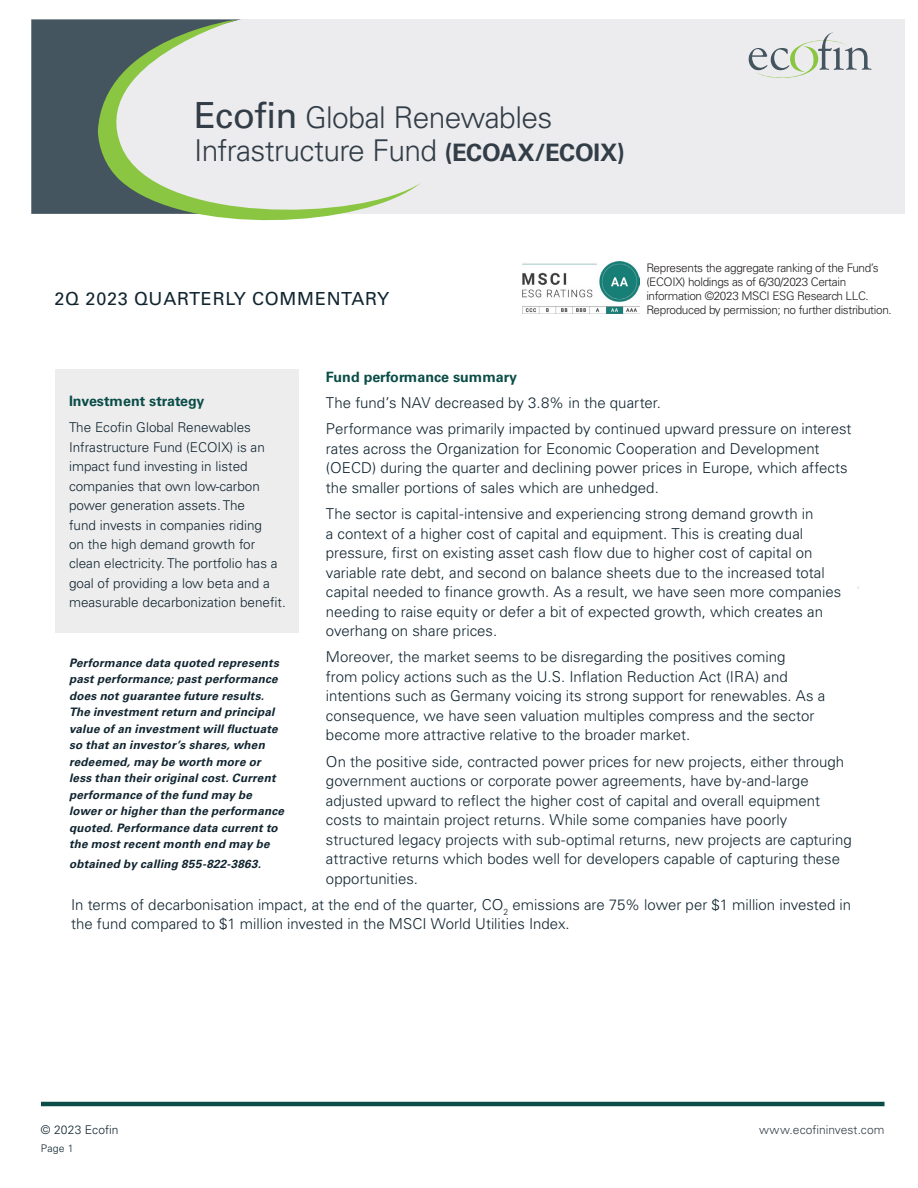
<style>
.page{position:relative;width:918px;height:1188px;background:#fff}
.page>*{position:absolute;margin:0;border:0;box-sizing:border-box;transform-origin:0 0}
.t1{font:300 30px/33px "Univers LT Std";letter-spacing:-.025em;color:#323d47}
.t2{font:18px "Univers LT Std";letter-spacing:.04em;color:#112530}
.t3{font:300 15px/19.5px "Univers LT Std";color:#112530}
.t4{font:700 14.25px "Univers LT Std";color:#0a4d47}
.t5{font:300 13.5px/19.5px "Univers LT Std";color:#112530}
.t6{font:300 12px "Univers LT Std";letter-spacing:.005em;color:#323d47}
.t7{font:300 12px "Univers LT Std";letter-spacing:.005em;color:#112530}
.t8{font:300 11.85px/14.1px "Univers LT Std";letter-spacing:-.03em;color:#231f20}
.t9{font:italic 700 11.7px/16.5px "Univers LT Std";letter-spacing:.02em;color:#112530}
.t10{font:300 10.5px "Univers LT Std";color:#112530}
.s1{font-weight:400;font-size:36px}
.s2{font-weight:700;font-size:24px}
</style>
<div class="page">
<hr style="left:41px;top:1102px;width:844px;height:4px;background:#0a4d47">
<div style="left:31px;top:19px;width:874px;height:195px;background:#ececee"></div>
<svg style="left:749px;top:33px;width:123px;height:45px"></svg>
<div style="left:31px;top:19px;width:55px;height:195px;background:#45555f"></div>
<svg style="left:86px;top:19px;width:335px;height:202px"></svg>
<div style="left:56px;top:369px;width:243px;height:264px;background:#ededee"></div>
<img style="left:522px;top:261px;width:118px;height:52px">
<h1 class="t1" style="left:194px;top:101px;width:432px"><span class="s1">Ecofin</span> Global Renewables<br>Infrastructure Fund <span class="s2">(ECOAX/ECOIX)</span></h1>
<p class="t2" style="left:54px;top:288px;width:336px">2Q 2023 QUARTERLY COMMENTARY</p>
<p class="t8" style="left:646px;top:261px;width:247px">Represents the aggregate ranking of the Fund’s (ECOIX) holdings as of 6/30/2023 Certain information ©2023 MSCI ESG Research LLC.<br>Reproduced by permission; no further distribution.</p>
<p class="t4" style="left:326px;top:369px;width:193px">Fund performance summary</p>
<p class="t3" style="left:326px;top:390px;width:527px;line-height:26.2px">The fund’s NAV decreased by 3.8% in the quarter.<br>Performance was primarily impacted by continued upward pressure on interest</p>
<p class="t3" style="left:326px;top:439px;width:523px">rates across the Organization for Economic Cooperation and Development (OECD) during the quarter and declining power prices in Europe, which affects the smaller portions of sales which are unhedged.</p>
<p class="t3" style="left:326px;top:504px;width:517px">The sector is capital-intensive and experiencing strong demand growth in<br>a context of a higher cost of capital and equipment. This is creating dual pressure, first on existing asset cash flow due to higher cost of capital on variable rate debt, and second on balance sheets due to the increased total capital needed to finance growth. As a result, we have seen more companies needing to raise equity or defer a bit of expected growth, which creates an overhang on share prices.</p>
<p class="t3" style="left:326px;top:647px;width:501px">Moreover, the market seems to be disregarding the positives coming<br>from policy actions such as the U.S. Inflation Reduction Act (IRA) and intentions such as Germany voicing its strong support for renewables. As a consequence, we have seen valuation multiples compress and the sector become more attractive relative to the broader market.</p>
<p class="t3" style="left:326px;top:752px;width:527px">On the positive side, contracted power prices for new projects, either through government auctions or corporate power agreements, have by-and-large adjusted upward to reflect the higher cost of capital and overall equipment costs to maintain project returns. While some companies have poorly structured legacy projects with sub-optimal returns, new projects are capturing attractive returns which bodes well for developers capable of capturing these opportunities.</p>
<p class="t3" style="left:71px;top:895px;width:782px">In terms of decarbonisation impact, at the end of the quarter, CO<sub>2</sub> emissions are 75% lower per $1 million invested in the fund compared to $1 million invested in the MSCI World Utilities Index.</p>
<p class="t4" style="left:69px;top:392px;width:137px">Investment strategy</p>
<p class="t5" style="left:69px;top:418px;width:218px">The Ecofin Global Renewables<br>Infrastructure Fund (ECOIX) is an impact fund investing in listed companies that own low-carbon power generation assets. The<br>fund invests in companies riding<br>on the high demand growth for clean electricity. The portfolio has a goal of providing a low beta and a measurable decarbonization benefit.</p>
<p class="t9" style="left:69px;top:655px;width:217px">Performance data quoted represents past performance; past performance does not guarantee future results.<br>The investment return and principal value of an investment will fluctuate so that an investor’s shares, when redeemed, may be worth more or less than their original cost. Current performance of the fund may be lower or higher than the performance quoted. Performance data current to the most recent month end may be</p>
<p class="t9" style="left:69px;top:856px;width:194px">obtained by calling 855-822-3863.</p>
<p class="t7" style="left:41px;top:1123px;width:79px">© 2023 Ecofin</p>
<p class="t6" style="left:759px;top:1123px;width:127px">www.ecofininvest.com</p>
<p class="t10" style="left:41px;top:1142px;width:34px">Page 1</p>
</div>
